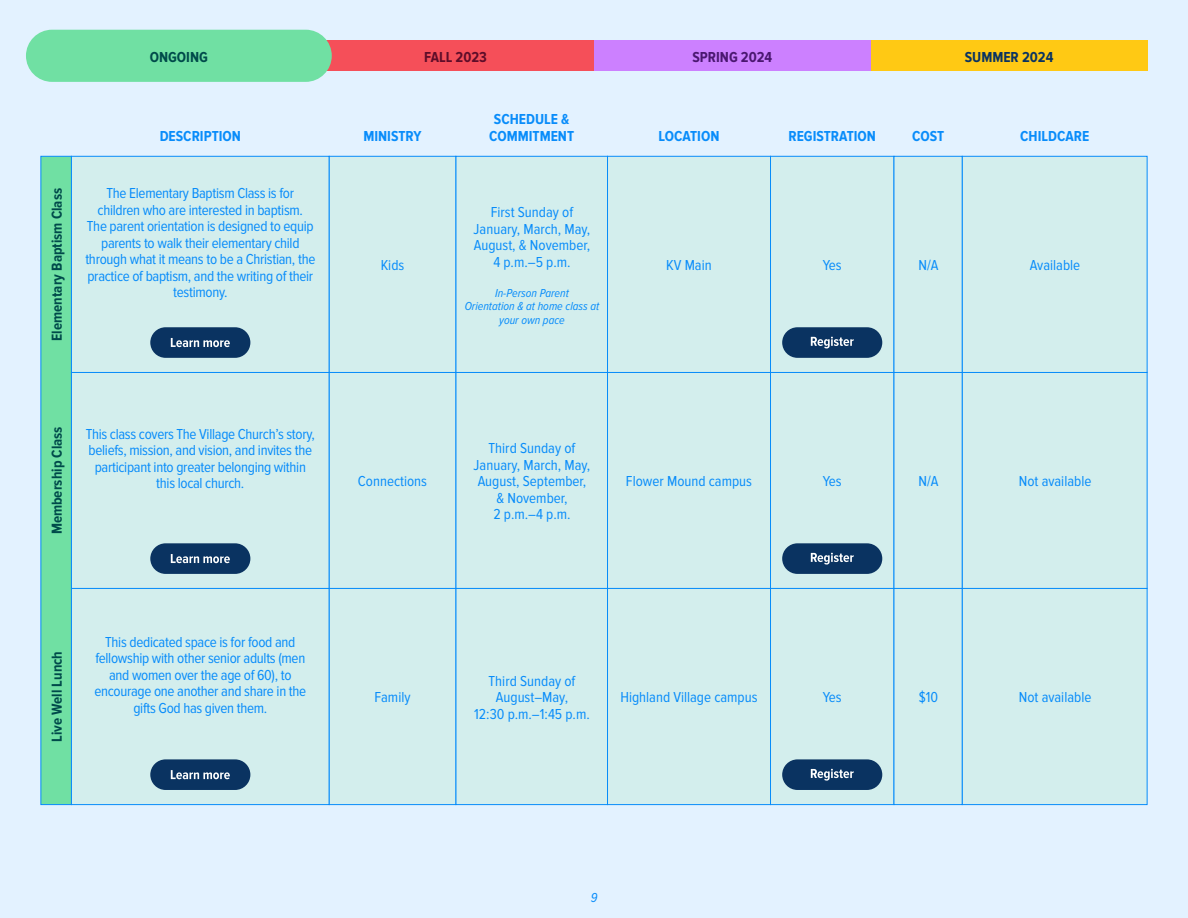
<style>
.page{position:relative;width:1188px;height:918px;background:#e3f2ff}
.page>*{position:absolute;margin:0;border:0;box-sizing:border-box;transform-origin:0 0}
.t1{font:15px/16.5px "Proxima Nova Cond";letter-spacing:-.02em;color:#088cfa;text-align:center}
.t2{font:15px/16.5px "Proxima Nova Cond";color:#088cfa;text-align:center}
.t3{font:700 15px/16.5px "Proxima Nova Cond";color:#088cfa;text-align:center}
.t4{font:700 15px "Proxima Nova Cond";color:#004a4a}
.t5{font:700 15px "Proxima Nova Cond";color:#4a1770}
.t6{font:700 15px "Proxima Nova Cond";color:#0a3361}
.t7{font:700 15px "Proxima Nova Cond";color:#5e0d29}
.t8{font:italic 13.5px "Proxima Nova Cond";color:#088cfa}
.t9{font:italic 12px/13.5px "Proxima Nova Cond";color:#088cfa;text-align:center}
</style>
<div class="page">
<div style="left:40px;top:156px;width:32px;height:649px;background:#70e0a3"></div>
<div style="left:317px;top:40px;width:277px;height:31px;background:#f54f59"></div>
<div style="left:594px;top:40px;width:277px;height:31px;background:#cc80ff"></div>
<div style="left:871px;top:40px;width:277px;height:31px;background:#ffc914"></div>
<div style="left:71px;top:372px;width:259px;height:217px;background:#d3eeed;border:1px solid #088cfa"></div>
<div style="left:71px;top:588px;width:259px;height:217px;background:#d3eeed;border:1px solid #088cfa"></div>
<div style="left:150px;top:543px;width:100px;height:31px;background:#0a3361;border-radius:15px"></div>
<svg style="left:171px;top:554px;width:59px;height:9px"></svg>
<div style="left:150px;top:759px;width:100px;height:31px;background:#0a3361;border-radius:15px"></div>
<svg style="left:171px;top:770px;width:59px;height:9px"></svg>
<div style="left:455px;top:372px;width:153px;height:217px;background:#d3eeed"></div>
<div style="left:455px;top:588px;width:153px;height:217px;background:#d3eeed;border:1px solid #088cfa"></div>
<div style="left:607px;top:372px;width:164px;height:217px;background:#d3eeed;border:1px solid #088cfa"></div>
<div style="left:607px;top:588px;width:164px;height:217px;background:#d3eeed;border:1px solid #088cfa"></div>
<div style="left:770px;top:372px;width:124px;height:217px;background:#d3eeed;border:1px solid #088cfa"></div>
<div style="left:770px;top:588px;width:124px;height:217px;background:#d3eeed;border:1px solid #088cfa"></div>
<div style="left:894px;top:372px;width:69px;height:217px;background:#d3eeed"></div>
<div style="left:894px;top:588px;width:69px;height:217px;background:#d3eeed"></div>
<div style="left:962px;top:372px;width:186px;height:217px;background:#d3eeed;border:1px solid #088cfa"></div>
<div style="left:962px;top:588px;width:186px;height:217px;background:#d3eeed;border:1px solid #088cfa"></div>
<div style="left:329px;top:372px;width:127px;height:217px;background:#d3eeed;border:1px solid #088cfa"></div>
<div style="left:329px;top:588px;width:127px;height:217px;background:#d3eeed;border:1px solid #088cfa"></div>
<div style="left:782px;top:543px;width:100px;height:31px;background:#0a3361;border-radius:15px"></div>
<svg style="left:811px;top:553px;width:43px;height:12px"></svg>
<div style="left:782px;top:759px;width:100px;height:31px;background:#0a3361;border-radius:15px"></div>
<svg style="left:811px;top:769px;width:43px;height:12px"></svg>
<div style="left:26px;top:30px;width:306px;height:52px;background:#70e0a3;border-radius:26px"></div>
<div style="left:71px;top:156px;width:259px;height:217px;background:#d3eeed;border:1px solid #088cfa"></div>
<div style="left:150px;top:327px;width:100px;height:31px;background:#0a3361;border-radius:15px"></div>
<svg style="left:171px;top:338px;width:59px;height:9px"></svg>
<div style="left:455px;top:156px;width:153px;height:217px;background:#d3eeed;border:1px solid #088cfa"></div>
<div style="left:607px;top:156px;width:164px;height:217px;background:#d3eeed;border:1px solid #088cfa"></div>
<div style="left:770px;top:156px;width:124px;height:217px;background:#d3eeed;border:1px solid #088cfa"></div>
<div style="left:894px;top:156px;width:69px;height:217px;background:#d3eeed"></div>
<div style="left:962px;top:156px;width:186px;height:217px;background:#d3eeed;border:1px solid #088cfa"></div>
<div style="left:329px;top:156px;width:127px;height:217px;background:#d3eeed;border:1px solid #088cfa"></div>
<div style="left:782px;top:327px;width:100px;height:31px;background:#0a3361;border-radius:15px"></div>
<svg style="left:811px;top:337px;width:43px;height:11px"></svg>
<p class="t4" style="left:150px;top:48px;width:60px">ONGOING</p>
<p class="t4" style="left:48px;top:341px;width:154px;rotate:-90deg">Elementary Baptism Class</p>
<p class="t3" style="left:160px;top:128px;width:83px">DESCRIPTION</p>
<p class="t1" style="left:85px;top:185px;width:232px">The Elementary Baptism Class is for children who are interested in baptism.<br>The parent orientation is designed to equip parents to walk their elementary child through what it means to be a Christian, the practice of baptism, and the writing of their testimony.</p>
<p class="t4" style="left:48px;top:534px;width:110px;rotate:-90deg">Membership Class</p>
<p class="t1" style="left:86px;top:426px;width:231px">This class covers The Village Church’s story, beliefs, mission, and vision, and invites the participant into greater belonging within this local church.</p>
<p class="t4" style="left:48px;top:742px;width:92px;rotate:-90deg">Live Well Lunch</p>
<p class="t1" style="left:94px;top:634px;width:213px">This dedicated space is for food and fellowship with other senior adults (men and women over the age of 60), to encourage one another and share in the gifts God has given them.</p>
<p class="t7" style="left:424px;top:48px;width:64px">FALL 2023</p>
<p class="t5" style="left:692px;top:48px;width:81px">SPRING 2024</p>
<p class="t6" style="left:965px;top:48px;width:90px">SUMMER 2024</p>
<p class="t3" style="left:489px;top:111px;width:87px">SCHEDULE &amp;<br>COMMITMENT</p>
<p class="t3" style="left:363px;top:128px;width:60px">MINISTRY</p>
<p class="t3" style="left:659px;top:128px;width:62px">LOCATION</p>
<p class="t3" style="left:788px;top:128px;width:89px">REGISTRATION</p>
<p class="t3" style="left:912px;top:128px;width:34px">COST</p>
<p class="t3" style="left:1020px;top:128px;width:71px">CHILDCARE</p>
<p class="t2" style="left:474px;top:204px;width:118px">First Sunday of<br>January, March, May,<br>August, &amp; November,<br>4 p.m.–5 p.m.</p>
<p class="t9" style="left:465px;top:286px;width:136px">In-Person Parent<br>Orientation &amp; at home class at your own pace</p>
<p class="t1" style="left:823px;top:257px;width:20px">Yes</p>
<p class="t1" style="left:919px;top:257px;width:21px">N/A</p>
<p class="t1" style="left:381px;top:257px;width:25px">Kids</p>
<p class="t1" style="left:666px;top:257px;width:47px">KV Main</p>
<p class="t2" style="left:1030px;top:257px;width:52px">Available</p>
<p class="t2" style="left:358px;top:473px;width:71px">Connections</p>
<p class="t2" style="left:474px;top:440px;width:118px">Third Sunday of<br>January, March, May,<br>August, September, &amp; November,<br>2 p.m.–4 p.m.</p>
<p class="t2" style="left:626px;top:473px;width:128px">Flower Mound campus</p>
<p class="t1" style="left:374px;top:690px;width:38px">Family</p>
<p class="t2" style="left:474px;top:673px;width:117px">Third Sunday of<br>August–May,<br>12:30 p.m.–1:45 p.m.</p>
<p class="t2" style="left:620px;top:690px;width:139px">Highland Village campus</p>
<p class="t1" style="left:823px;top:473px;width:20px">Yes</p>
<p class="t1" style="left:823px;top:690px;width:20px">Yes</p>
<p class="t1" style="left:919px;top:473px;width:21px">N/A</p>
<p class="t1" style="left:919px;top:690px;width:21px">$10</p>
<p class="t2" style="left:1019px;top:473px;width:74px">Not available</p>
<p class="t2" style="left:1019px;top:690px;width:74px">Not available</p>
<p class="t8" style="left:591px;top:890px;width:8px">9</p>
</div>
